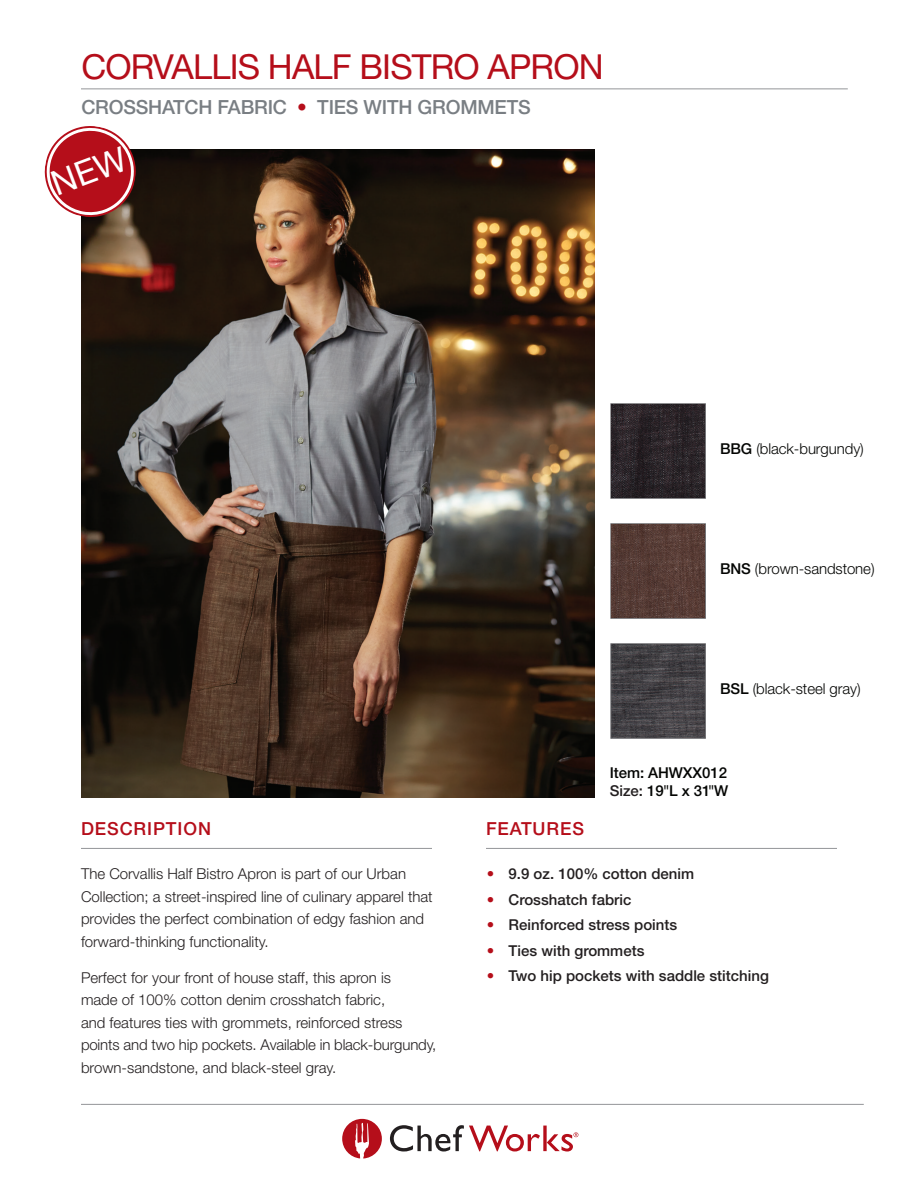
<style>
.page{position:relative;width:918px;height:1188px;background:#fff}
.page>*{position:absolute;margin:0;border:0;box-sizing:border-box;transform-origin:0 0}
.t1{font:34.5px "Helvetica Neue LT Std";letter-spacing:-.025em;color:#b50e1a}
.t2{font:500 19.5px "Helvetica Neue LT Std";letter-spacing:-.01em;color:#797e83}
.t3{font:500 18px "Helvetica Neue LT Std";letter-spacing:.05em;color:#b50e1a}
.t4{font:300 15px/22.5px "Helvetica Neue LT Std";color:#231f20}
.t5{font:500 15px "Helvetica Neue LT Std";color:#231f20}
.t6{font:300 15px "Helvetica Neue LT Std";letter-spacing:-.005em;color:#040503}
.t7{font:500 15px "Helvetica Neue LT Std";letter-spacing:-.005em;color:#040503}
.s1{color:#b50e1a}
.s2{font-weight:500}
.s3{color:#231f20}
.s4{font-family:"Helvetica";font-weight:400}
</style>
<div class="page">
<hr style="left:81px;top:1104px;width:783px;height:1px;background:#939598">
<img style="left:81px;top:150px;width:513px;height:647px">
<svg style="left:390px;top:1125px;width:188px;height:27px"></svg>
<svg style="left:342px;top:1119px;width:40px;height:40px"></svg>
<hr style="left:486px;top:848px;width:351px;height:1px;background:#939598">
<hr style="left:81px;top:848px;width:351px;height:1px;background:#939598">
<hr style="left:81px;top:88px;width:767px;height:1px;background:#939598">
<img style="left:612px;top:645px;width:92px;height:92px">
<div style="left:610px;top:523px;width:96px;height:96px;border:1px solid #636366"></div>
<div style="left:610px;top:643px;width:96px;height:96px;border:1px solid #636366"></div>
<div style="left:610px;top:403px;width:96px;height:96px;border:1px solid #636366"></div>
<img style="left:611px;top:404px;width:94px;height:94px">
<img style="left:611px;top:524px;width:94px;height:94px">
<svg style="left:44px;top:126px;width:99px;height:95px"></svg>
<p class="t1" style="left:81px;top:47px;width:524px">CORVALLIS HALF BISTRO APRON</p>
<p class="t2" style="left:81px;top:95px;width:451px">CROSSHATCH FABRIC <span class="s1">•</span> TIES WITH GROMMETS</p>
<p class="t6" style="left:720px;top:440px;width:145px"><span class="s2">BBG</span> (black-burgundy)</p>
<p class="t6" style="left:720px;top:560px;width:156px"><span class="s2">BNS</span> (brown-sandstone)</p>
<p class="t6" style="left:720px;top:679px;width:142px"><span class="s2">BSL</span> (black-steel gray)</p>
<p class="t3" style="left:81px;top:818px;width:132px">DESCRIPTION</p>
<p class="t3" style="left:486px;top:818px;width:100px">FEATURES</p>
<p class="t7" style="left:610px;top:764px;width:119px">Item: AHWXX012</p>
<p class="t7" style="left:610px;top:782px;width:120px"><span class="s3">Size:</span> 19<span class="s4">"</span>L x 31<span class="s4">"</span>W</p>
<p class="t4" style="left:81px;top:862px;width:353px">The Corvallis Half Bistro Apron is part of our Urban Collection; a street-inspired line of culinary apparel that provides the perfect combination of edgy fashion and forward-thinking functionality.</p>
<p class="t4" style="left:81px;top:966px;width:357px">Perfect for your front of house staff, this apron is<br>made of 100% cotton denim crosshatch fabric,<br>and features ties with grommets, reinforced stress points and two hip pockets. Available in black-burgundy, brown-sandstone, and black-steel gray.</p>
<p class="t5" style="left:487px;top:865px;width:209px"><span class="s1">•</span> 9.9 oz. 100% cotton denim</p>
<p class="t5" style="left:487px;top:891px;width:146px"><span class="s1">•</span> Crosshatch fabric</p>
<p class="t5" style="left:487px;top:916px;width:192px"><span class="s1">•</span> Reinforced stress points</p>
<p class="t5" style="left:487px;top:942px;width:159px"><span class="s1">•</span> Ties with grommets</p>
<p class="t5" style="left:487px;top:967px;width:284px"><span class="s1">•</span> Two hip pockets with saddle stitching</p>
</div>
